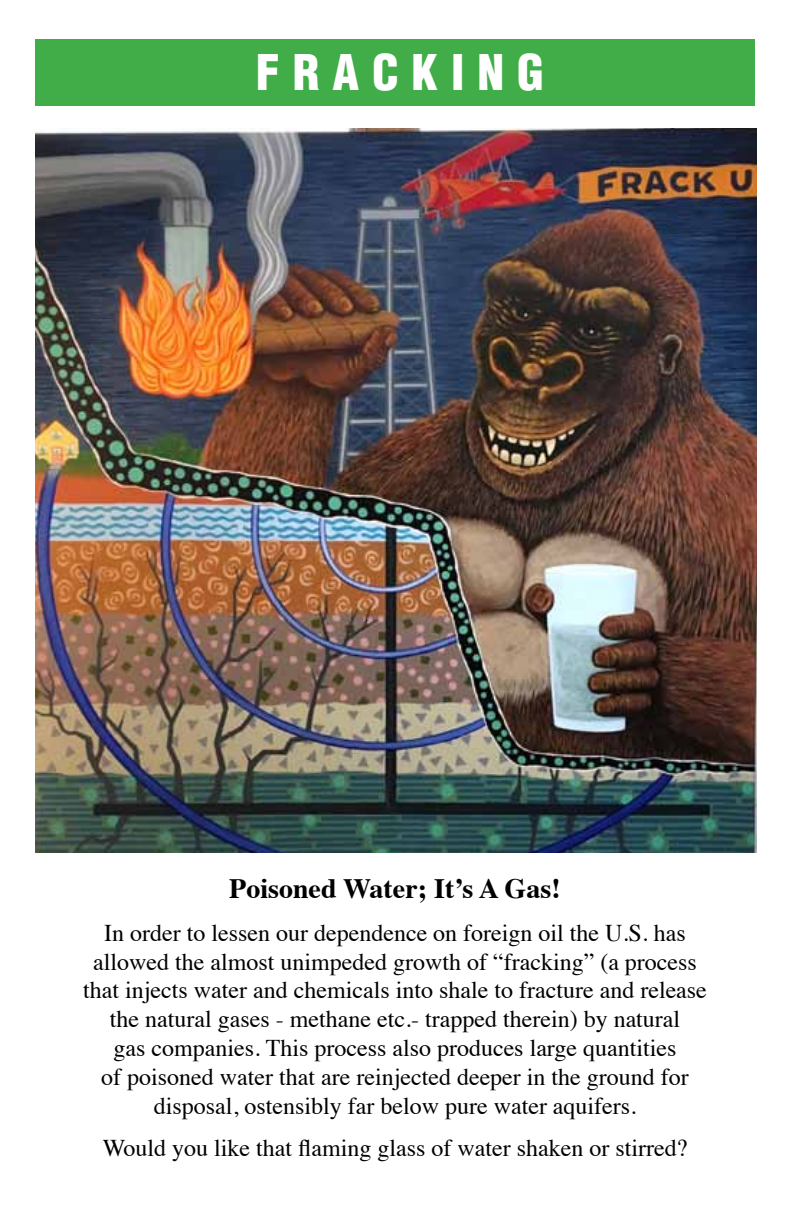
<style>
.page{position:relative;width:792px;height:1224px;background:#fff}
.page>*{position:absolute;margin:0;border:0;box-sizing:border-box;transform-origin:0 0}
.t1{font:900 condensed 48px "Helvetica";letter-spacing:.27em;color:#fff}
.t2{font:700 28px "Times";color:#000}
.t3{font:24px/28.8px "Times";color:#000;text-align:center}
</style>
<div class="page">
<img style="left:35px;top:129px;width:722px;height:723px">
<div style="left:35px;top:39px;width:720px;height:67px;background:#41ad49"></div>
<h1 class="t1" style="left:256px;top:42px;width:290px">FRACKING</h1>
<p class="t2" style="left:229px;top:862px;width:333px">Poisoned Water; It’s A Gas!</p>
<p class="t3" style="left:83px;top:916px;width:625px">In order to lessen our dependence on foreign oil the U.S. has allowed the almost unimpeded growth of “fracking” (a process that injects water and chemicals into shale to fracture and release the natural gases - methane etc.- trapped therein) by natural<br>gas companies. This process also produces large quantities<br>of poisoned water that are reinjected deeper in the ground for disposal, ostensibly far below pure water aquifers.</p>
<p class="t3" style="left:103px;top:1132px;width:586px">Would you like that flaming glass of water shaken or stirred?</p>
</div>
